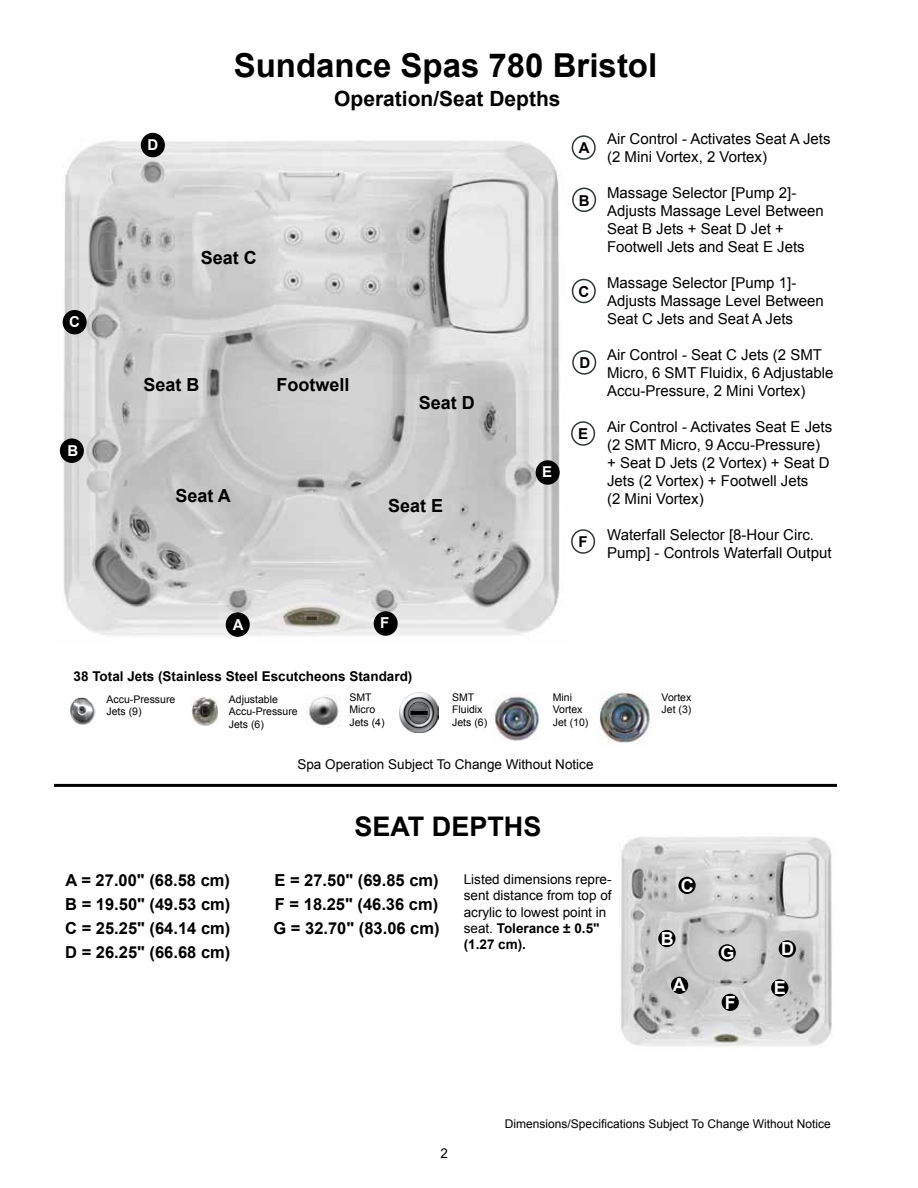
<style>
.page{position:relative;width:918px;height:1188px;background:#fff}
.page>*{position:absolute;margin:0;border:0;box-sizing:border-box;transform-origin:0 0}
.t1{font:700 33px "Arial";color:#000}
.t2{font:700 27px "Arial";color:#000}
.t3{font:700 21px "Arial";color:#000}
.t4{font:700 18px "Arial";color:#000}
.t5{font:700 18px "Arial";color:#fff}
.t6{font:700 16.5px "Arial";color:#000}
.t7{font:15px/18px "Arial";color:#000}
.t8{font:700 15px "Arial";color:#000}
.t9{font:700 15px "Arial";color:#fff}
.t10{font:13.5px/16.2px "Arial";color:#000}
.t11{font:700 13.5px "Arial";color:#000}
.t12{font:12px "Arial";color:#000}
.t13{font:10.5px/12.6px "Arial";color:#000}
.s1{font-weight:700}
</style>
<div class="page">
<img style="left:59px;top:132px;width:501px;height:505px">
<div style="left:572px;top:135px;width:24px;height:25px;border:2px solid #303837;border-radius:50%"></div>
<div style="left:572px;top:188px;width:24px;height:24px;border:2px solid #303837;border-radius:50%"></div>
<div style="left:572px;top:279px;width:24px;height:24px;border:2px solid #303837;border-radius:50%"></div>
<div style="left:572px;top:350px;width:24px;height:25px;border:2px solid #303837;border-radius:50%"></div>
<div style="left:571px;top:421px;width:24px;height:25px;border:2px solid #303837;border-radius:50%"></div>
<div style="left:571px;top:529px;width:24px;height:25px;border:2px solid #303837;border-radius:50%"></div>
<img style="left:494px;top:694px;width:46px;height:47px">
<img style="left:600px;top:693px;width:51px;height:51px">
<img style="left:400px;top:693px;width:39px;height:40px">
<img style="left:306px;top:694px;width:35px;height:34px">
<hr style="left:54px;top:784px;width:783px;height:3px;background:#000">
<img style="left:70px;top:697px;width:26px;height:27px">
<div style="left:61px;top:439px;width:22px;height:23px;background:#000;border-radius:50%"></div>
<div style="left:60px;top:438px;width:24px;height:25px;border:2px solid #000;border-radius:50%"></div>
<div style="left:226px;top:613px;width:23px;height:23px;background:#000;border-radius:50%"></div>
<div style="left:226px;top:612px;width:24px;height:25px;border:2px solid #000;border-radius:50%"></div>
<div style="left:142px;top:134px;width:22px;height:23px;background:#000;border-radius:50%"></div>
<div style="left:141px;top:133px;width:24px;height:24px;border:2px solid #000;border-radius:50%"></div>
<div style="left:63px;top:311px;width:23px;height:23px;background:#000;border-radius:50%"></div>
<div style="left:63px;top:310px;width:24px;height:24px;border:2px solid #000;border-radius:50%"></div>
<div style="left:536px;top:461px;width:23px;height:23px;background:#000;border-radius:50%"></div>
<div style="left:536px;top:460px;width:24px;height:25px;border:2px solid #000;border-radius:50%"></div>
<div style="left:374px;top:612px;width:23px;height:23px;background:#000;border-radius:50%"></div>
<div style="left:374px;top:611px;width:24px;height:25px;border:2px solid #000;border-radius:50%"></div>
<img style="left:621px;top:836px;width:211px;height:211px">
<div style="left:678px;top:877px;width:18px;height:17px;background:#000;border-radius:50%"></div>
<div style="left:779px;top:940px;width:17px;height:18px;background:#000;border-radius:50%"></div>
<div style="left:722px;top:994px;width:17px;height:17px;background:#000;border-radius:50%"></div>
<div style="left:771px;top:979px;width:17px;height:18px;background:#000;border-radius:50%"></div>
<div style="left:719px;top:944px;width:17px;height:17px;background:#000;border-radius:50%"></div>
<div style="left:671px;top:977px;width:17px;height:17px;background:#000;border-radius:50%"></div>
<div style="left:658px;top:930px;width:18px;height:17px;background:#000;border-radius:50%"></div>
<img style="left:191px;top:697px;width:28px;height:29px">
<p class="t9" style="left:69px;top:312px;width:12px">C</p>
<p class="t9" style="left:67px;top:441px;width:12px">B</p>
<h1 class="t1" style="left:234px;top:43px;width:425px">Sundance Spas 780 Bristol</h1>
<h3 class="t3" style="left:334px;top:84px;width:228px">Operation/Seat Depths</h3>
<p class="t7" style="left:607px;top:130px;width:225px">Air Control - Activates Seat A Jets (2 Mini Vortex, 2 Vortex)</p>
<p class="t7" style="left:607px;top:184px;width:218px">Massage Selector [Pump 2]-<br>Adjusts Massage Level Between<br>Seat B Jets + Seat D Jet +<br>Footwell Jets and Seat E Jets</p>
<p class="t7" style="left:607px;top:274px;width:218px">Massage Selector [Pump 1]-<br>Adjusts Massage Level Between<br>Seat C Jets and Seat A Jets</p>
<p class="t7" style="left:607px;top:346px;width:228px">Air Control - Seat C Jets (2 SMT<br>Micro, 6 SMT Fluidix, 6 Adjustable<br>Accu-Pressure, 2 Mini Vortex)</p>
<p class="t7" style="left:607px;top:418px;width:227px">Air Control - Activates Seat E Jets (2 SMT Micro, 9 Accu-Pressure) + Seat D Jets (2 Vortex) + Seat D<br>Jets (2 Vortex) + Footwell Jets<br>(2 Mini Vortex)</p>
<p class="t7" style="left:607px;top:526px;width:226px">Waterfall Selector [8-Hour Circ.<br>Pump] - Controls Waterfall Output</p>
<p class="t9" style="left:147px;top:135px;width:12px">D</p>
<p class="t8" style="left:579px;top:137px;width:12px">A</p>
<p class="t8" style="left:579px;top:190px;width:12px">B</p>
<p class="t4" style="left:201px;top:245px;width:58px">Seat C</p>
<p class="t8" style="left:578px;top:282px;width:12px">C</p>
<p class="t8" style="left:579px;top:352px;width:12px">D</p>
<p class="t4" style="left:143px;top:373px;width:58px">Seat B</p>
<p class="t4" style="left:277px;top:373px;width:75px">Footwell</p>
<p class="t4" style="left:419px;top:391px;width:58px">Seat D</p>
<p class="t8" style="left:578px;top:424px;width:12px">E</p>
<p class="t9" style="left:542px;top:462px;width:12px">E</p>
<p class="t4" style="left:175px;top:484px;width:57px">Seat A</p>
<p class="t4" style="left:388px;top:493px;width:57px">Seat E</p>
<p class="t8" style="left:579px;top:532px;width:11px">F</p>
<p class="t9" style="left:233px;top:615px;width:12px">A</p>
<p class="t9" style="left:380px;top:613px;width:11px">F</p>
<p class="t11" style="left:74px;top:667px;width:340px">38 Total Jets (Stainless Steel Escutcheons Standard)</p>
<p class="t13" style="left:107px;top:693px;width:70px">Accu-Pressure<br>Jets (9)</p>
<p class="t13" style="left:229px;top:693px;width:70px">Adjustable<br>Accu-Pressure<br>Jets (6)</p>
<p class="t13" style="left:350px;top:691px;width:37px">SMT<br>Micro<br>Jets (4)</p>
<p class="t13" style="left:553px;top:691px;width:37px">Mini<br>Vortex<br>Jet (10)</p>
<p class="t13" style="left:662px;top:691px;width:31px">Vortex<br>Jet (3)</p>
<p class="t13" style="left:452px;top:691px;width:37px">SMT<br>Fluidix<br>Jets (6)</p>
<p class="t10" style="left:297px;top:756px;width:298px">Spa Operation Subject To Change Without Notice</p>
<h2 class="t2" style="left:354px;top:809px;width:189px">SEAT DEPTHS</h2>
<p class="t6" style="left:66px;top:870px;width:166px">A = 27.00" (68.58 cm)</p>
<p class="t6" style="left:274px;top:870px;width:166px">E = 27.50" (69.85 cm)</p>
<p class="t10" style="left:464px;top:871px;width:149px">Listed dimensions repre&shy;sent distance from top of acrylic to lowest point in seat. <span class="s1">Tolerance ± 0.5" (1.27 cm).</span></p>
<p class="t6" style="left:65px;top:894px;width:167px">B = 19.50" (49.53 cm)</p>
<p class="t6" style="left:275px;top:894px;width:165px">F = 18.25" (46.36 cm)</p>
<p class="t6" style="left:65px;top:918px;width:167px">C = 25.25" (64.14 cm)</p>
<p class="t6" style="left:274px;top:918px;width:168px">G = 32.70" (83.06 cm)</p>
<p class="t6" style="left:65px;top:942px;width:167px">D = 26.25" (66.68 cm)</p>
<p class="t5" style="left:681px;top:873px;width:14px">C</p>
<p class="t5" style="left:661px;top:927px;width:14px">B</p>
<p class="t5" style="left:673px;top:972px;width:14px">A</p>
<p class="t5" style="left:720px;top:941px;width:16px">G</p>
<p class="t5" style="left:725px;top:990px;width:12px">F</p>
<p class="t5" style="left:781px;top:937px;width:14px">D</p>
<p class="t5" style="left:774px;top:976px;width:14px">E</p>
<p class="t10" style="left:441px;top:1145px;width:9px">2</p>
<p class="t12" style="left:505px;top:1116px;width:327px">Dimensions/Specifications Subject To Change Without Notice</p>
</div>
